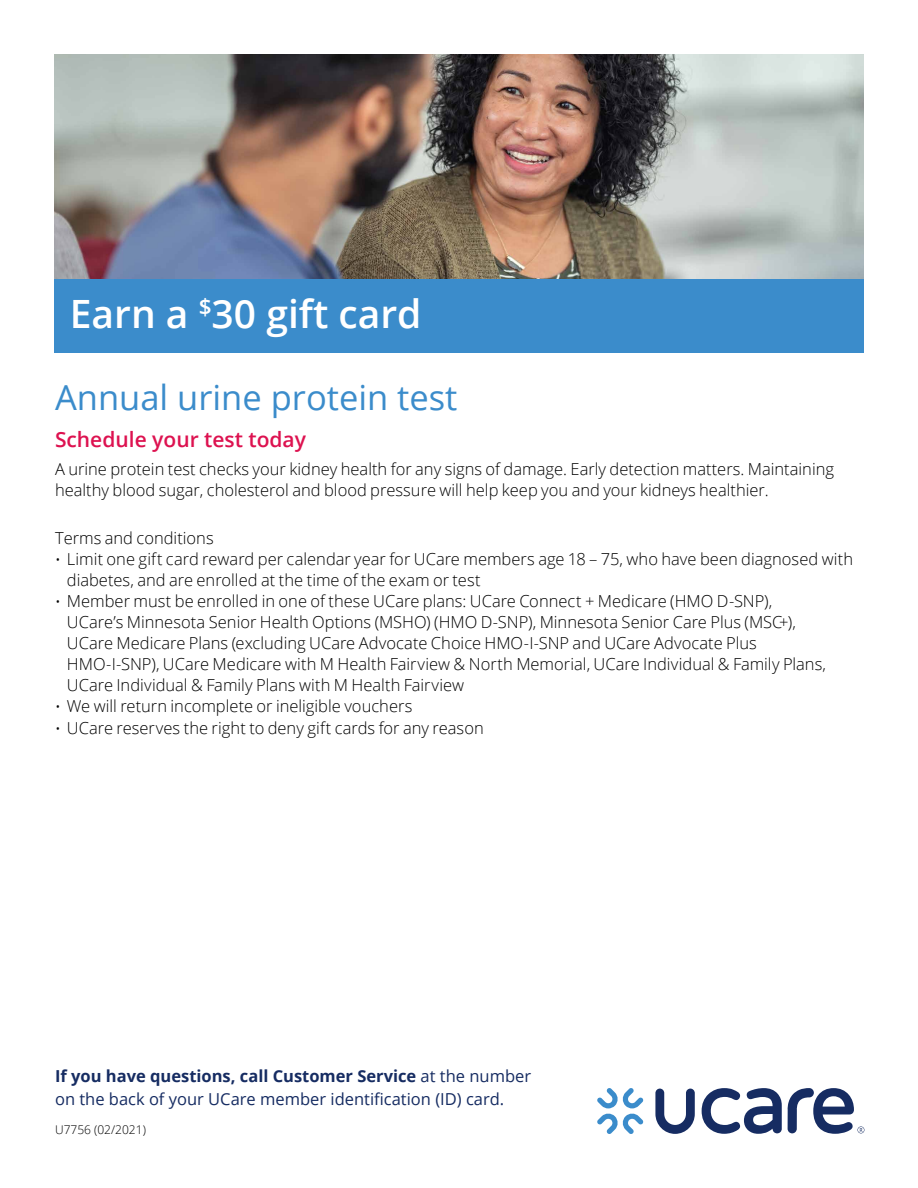
<style>
.page{position:relative;width:918px;height:1188px;background:#fff}
.page>*{position:absolute;margin:0;border:0;box-sizing:border-box;transform-origin:0 0}
.Voucher_Info{font:600 39px "Open Sans";color:#fff}
.t1{font:34.5px "Open Sans";color:#3b8ccb}
.Body_copy{font:600 21px "Open Sans";color:#dd1250}
.Disclaimer{font:300 16.5px/21px "Open Sans";color:#000}
.Voucher_Info-2{font:16.5px/22.5px "Open Sans";color:#162c62}
.Voucher_Info-3{font:300 12px "Open Sans";color:#000}
.s1{font-size:15px}
.s2{font-weight:700}
</style>
<div class="page">
<img style="left:54px;top:54px;width:810px;height:225px">
<div style="left:54px;top:279px;width:810px;height:74px;background:#3b8ccb"></div>
<svg style="left:597px;top:1088px;width:46px;height:46px"></svg>
<svg style="left:702px;top:1088px;width:80px;height:46px"></svg>
<svg style="left:655px;top:1089px;width:40px;height:45px"></svg>
<svg style="left:788px;top:1088px;width:76px;height:46px"></svg>
<p class="Voucher_Info" style="left:70px;top:287px;width:353px">Earn a <sup>$</sup>30 gift card</p>
<h1 class="t1" style="left:55px;top:374px;width:404px">Annual urine protein test</h1>
<p class="Body_copy" style="left:55px;top:425px;width:253px">Schedule your test today</p>
<p class="Disclaimer" style="left:55px;top:458px;width:781px">A urine protein test checks your kidney health for any signs of damage. Early detection matters. Maintaining healthy blood sugar, cholesterol and blood pressure will help keep you and your kidneys healthier.</p>
<p class="Disclaimer" style="left:55px;top:527px;width:160px">Terms and conditions</p>
<p class="Disclaimer" style="left:67px;top:548px;width:788px;text-indent:-12px"><span class="s1">•</span> Limit one gift card reward per calendar year for UCare members age 18 – 75, who have been diagnosed with diabetes, and are enrolled at the time of the exam or test</p>
<p class="Disclaimer" style="left:67px;top:590px;width:761px;text-indent:-12px"><span class="s1">•</span> Member must be enrolled in one of these UCare plans: UCare Connect + Medicare (HMO D-SNP), UCare’s Minnesota Senior Health Options (MSHO) (HMO D-SNP), Minnesota Senior Care Plus (MSC+), UCare Medicare Plans (excluding UCare Advocate Choice HMO-I-SNP and UCare Advocate Plus HMO-I-SNP), UCare Medicare with M Health Fairview &amp; North Memorial, UCare Individual &amp; Family Plans, UCare Individual &amp; Family Plans with M Health Fairview</p>
<p class="Disclaimer" style="left:55px;top:695px;width:359px"><span class="s1">•</span> We will return incomplete or ineligible vouchers</p>
<p class="Disclaimer" style="left:55px;top:717px;width:430px"><span class="s1">•</span> UCare reserves the right to deny gift cards for any reason</p>
<p class="Voucher_Info-2" style="left:55px;top:1064px;width:478px"><span class="s2">If you have questions, call Customer Service</span> at the number on the back of your UCare member identification (ID) card.</p>
<p class="Voucher_Info-3" style="left:55px;top:1122px;width:92px">U7756 (02/2021)</p>
</div>
